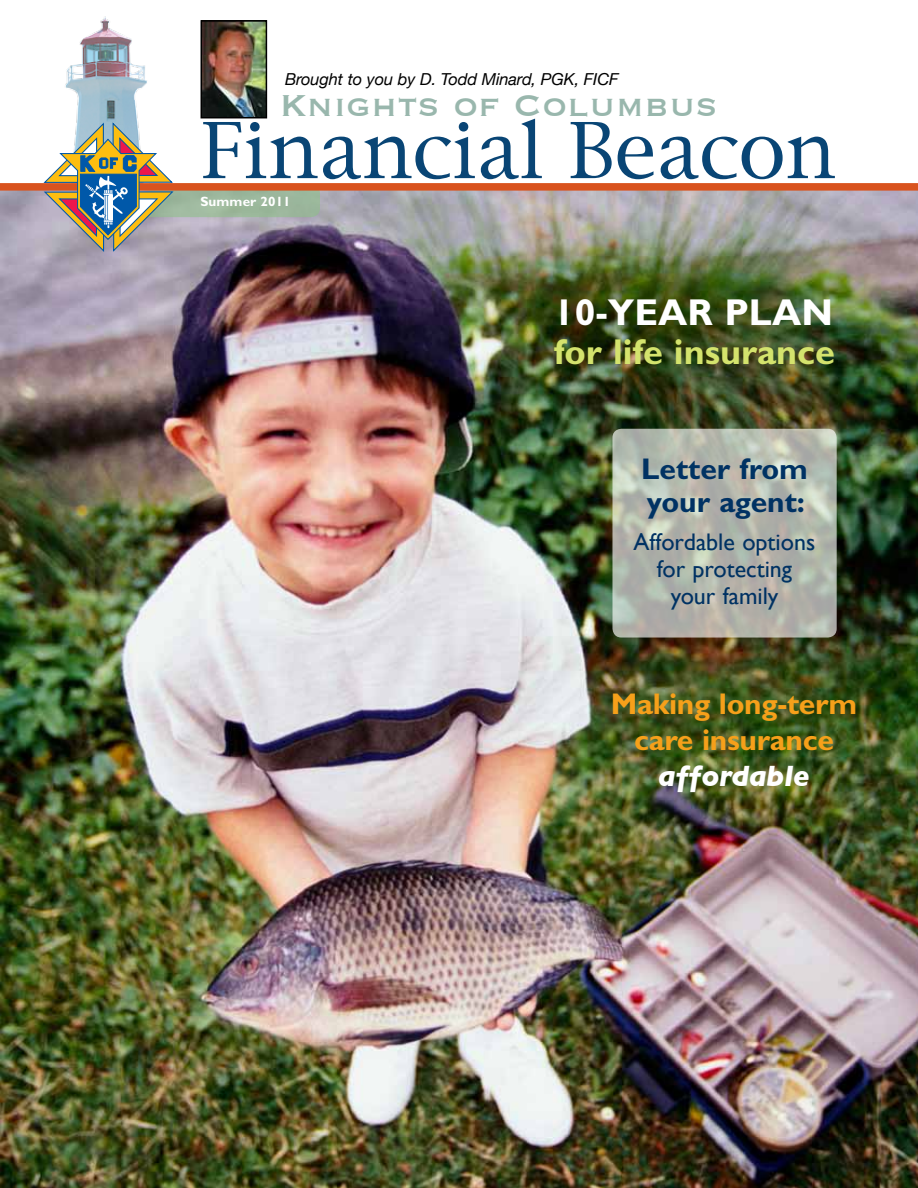
<style>
.page{position:relative;width:918px;height:1188px;background:#fff}
.page>*{position:absolute;margin:0;border:0;box-sizing:border-box;transform-origin:0 0}
.t1{font:74.1px "New York";letter-spacing:-.01em;color:#094575}
.t2{font:39.3px "Copperplate";letter-spacing:.01em;color:#99b7ad}
.t3{font:700 37.5px "Gill Sans";color:#fff}
.t4{font:700 36px "Gill Sans";color:#d4e36d}
.t5{font:700 30px/36px "Gill Sans";letter-spacing:-.01em;color:#f6a01a;text-align:center}
.t6{font:700 30px/33px "Gill Sans";color:#003263}
.t7{font:italic 700 30px "Gill Sans";letter-spacing:-.01em;color:#fff}
.t8{font:24px/27px "Gill Sans";color:#003263;text-align:center}
.t9{font:italic 16.5px "Helvetica Neue";letter-spacing:-.01em;color:#000}
.t10{font:700 13.5px "Gill Sans";letter-spacing:.01em;color:#fff}
</style>
<div class="page">
<img style="left:204px;top:23px;width:60px;height:92px">
<div style="left:201px;top:20px;width:66px;height:98px;border:2px solid #000"></div>
<img style="left:0;top:191px;width:918px;height:997px">
<img style="left:65px;top:16px;width:82px;height:106px">
<div style="left:0;top:183px;width:918px;height:8px;background:#d9531e"></div>
<svg style="left:42px;top:122px;width:278px;height:131px"></svg>
<svg style="left:612px;top:429px;width:225px;height:209px"></svg>
<p class="t9" style="left:285px;top:69px;width:335px">Brought to you by D. Todd Minard, PGK, FICF</p>
<h2 class="t2" style="left:280px;top:80px;width:439px">Knights of Columbus</h2>
<h1 class="t1" style="left:200px;top:103px;width:638px">Financial Beacon</h1>
<p class="t10" style="left:200px;top:194px;width:92px">Summer 2011</p>
<h3 class="t3" style="left:554px;top:290px;width:280px">10-year plan</h3>
<h3 class="t4" style="left:554px;top:330px;width:283px">for life insurance</h3>
<p class="t6" style="left:641px;top:453px;width:168px">Letter from your agent:</p>
<p class="t8" style="left:634px;top:528px;width:183px">Affordable options for protecting your family</p>
<p class="t5" style="left:611px;top:686px;width:248px">Making long-term care insurance</p>
<p class="t7" style="left:658px;top:758px;width:153px">affordable</p>
</div>
